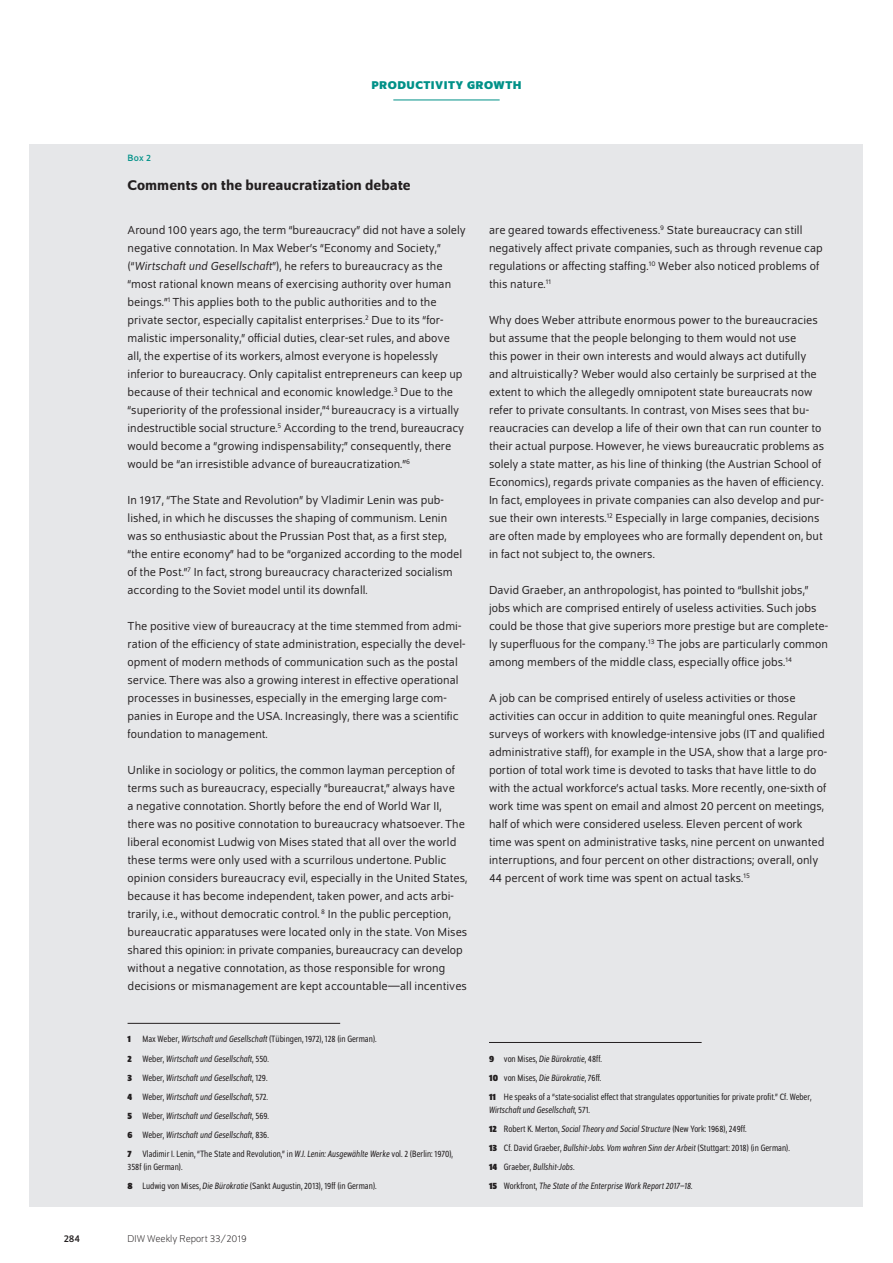
<style>
.page{position:relative;width:893px;height:1263px;background:#fff}
.page>*{position:absolute;margin:0;border:0;box-sizing:border-box;transform-origin:0 0}
.t1{font:500 15px "Schumpeter";color:#231f20}
.t2{font:12.3px/18px "Schumpeter Blond";letter-spacing:.005em;color:#231f20}
.t3{font:700 12px "Schumpeter";color:#009188}
.t4{font:300 10.5px "Schumpeter";color:#231f20}
.t5{font:10.5px "Schumpeter";color:#231f20}
.t6{font:italic semi-condensed 9.75px/19.2px "Schumpeter Blond";color:#231f20}
.t7{font:semi-condensed 9.75px/19.2px "Schumpeter Blond";color:#231f20}
.t8{font:9.75px "Schumpeter";color:#009188}
.s1{font-style:italic}
.s2{font-family:"Schumpeter";font-weight:700;font-style:normal}
.s3{font-style:normal}
.s4{font-family:"Schumpeter";font-weight:700}
</style>
<div class="page">
<hr style="left:393px;top:100px;width:107px;height:1px;background:#009188">
<div style="left:30px;top:144px;width:833px;height:1062px;background:#e6e7e9"></div>
<hr style="left:128px;top:1023px;width:212px;height:1px;background:#231f20">
<hr style="left:489px;top:1042px;width:213px;height:1px;background:#231f20">
<p class="t3" style="left:371px;top:79px;width:17px">PRODUCTIVITY</p>
<p class="t3" style="left:467px;top:79px;width:10px">GROWTH</p>
<p class="t8" style="left:128px;top:154px;width:25px">Box 2</p>
<p class="t1" style="left:128px;top:177px;width:285px">Comments on the bureaucratization debate</p>
<p class="t2" style="left:128px;top:221px;width:340px">Around 100 years ago, the term “bureaucracy” did not have a solely negative connotation. In Max Weber’s “Economy and Society,” (“<span class="s1">Wirtschaft und Gesellschaft</span>”), he refers to bureaucracy as the “most rational known means of exercising authority over human beings.”<sup>1</sup> This applies both to the public authorities and to the private sector, especially capitalist enterprises.<sup>2</sup> Due to its “for&shy;malistic impersonality,” official duties, clear-set rules, and above all, the expertise of its workers, almost everyone is hopelessly inferior to bureaucracy. Only capitalist entrepreneurs can keep up because of their technical and economic knowledge.<sup>3</sup> Due to the “superiority of the professional insider,”<sup>4</sup> bureaucracy is a virtually indestructible social structure.<sup>5</sup> According to the trend, bureaucracy would become a “growing indispensability;” consequently, there would be “an irresistible advance of bureaucratization.”<sup>6</sup></p>
<p class="t2" style="left:128px;top:491px;width:336px">In 1917, “The State and Revolution” by Vladimir Lenin was pub&shy;lished, in which he discusses the shaping of communism. Lenin was so enthusiastic about the Prussian Post that, as a first step, “the entire economy” had to be “organized according to the model of the Post.”<sup>7</sup> In fact, strong bureaucracy characterized socialism according to the Soviet model until its downfall.</p>
<p class="t2" style="left:128px;top:617px;width:340px">The positive view of bureaucracy at the time stemmed from admi&shy;ration of the efficiency of state administration, especially the devel&shy;opment of modern methods of communication such as the postal service. There was also a growing interest in effective operational processes in businesses, especially in the emerging large com&shy;panies in Europe and the USA. Increasingly, there was a scientific foundation to management.</p>
<p class="t2" style="left:128px;top:761px;width:341px">Unlike in sociology or politics, the common layman perception of terms such as bureaucracy, especially “bureaucrat,” always have<br>a negative connotation. Shortly before the end of World War II, there was no positive connotation to bureaucracy whatsoever. The liberal economist Ludwig von Mises stated that all over the world these terms were only used with a scurrilous undertone. Public opinion considers bureaucracy evil, especially in the United States, because it has become independent, taken power, and acts arbi&shy;trarily, i.e., without democratic control. <sup>8</sup> In the public perception, bureaucratic apparatuses were located only in the state. Von Mises shared this opinion: in private companies, bureaucracy can develop without a negative connotation, as those responsible for wrong decisions or mismanagement are kept accountable—all incentives</p>
<p class="t6" style="left:128px;top:1030px;width:327px"><span class="s2">1</span> <span class="s3">Max Weber,</span> Wirtschaft und Gesellschaft <span class="s3">(Tübingen, 1972), 128 (in German).<br></span><span class="s2">2</span> <span class="s3">Weber,</span> Wirtschaft und Gesellschaft<span class="s3">, 550.<br></span><span class="s2">3</span> <span class="s3">Weber,</span> Wirtschaft und Gesellschaft<span class="s3">, 129.<br></span><span class="s2">4</span> <span class="s3">Weber,</span> Wirtschaft und Gesellschaft<span class="s3">, 572.<br></span><span class="s2">5</span> <span class="s3">Weber,</span> Wirtschaft und Gesellschaft<span class="s3">, 569.<br></span><span class="s2">6</span> <span class="s3">Weber,</span> Wirtschaft und Gesellschaft<span class="s3">, 836.<br></span><span class="s2">7</span> <span class="s3">Vladimir I. Lenin, “The State and Revolution,” in</span> W.I. Lenin: Ausgewählte Werke <span class="s3">vol. 2 (Berlin: 1970),</span></p>
<p class="t7" style="left:128px;top:1157px;width:251px">358f (in German).<br><span class="s4">8</span> Ludwig von Mises, <span class="s1">Die Bürokratie</span> (Sankt Augustin, 2013), 19ff (in German).</p>
<p class="t5" style="left:64px;top:1233px;width:18px">284</p>
<p class="t4" style="left:128px;top:1234px;width:121px">DIW Weekly Report 33/2019</p>
<p class="t2" style="left:489px;top:221px;width:335px">are geared towards effectiveness.<sup>9</sup> State bureaucracy can still negatively affect private companies, such as through revenue cap regulations or affecting staffing.<sup>10</sup> Weber also noticed problems of this nature.<sup>11</sup></p>
<p class="t2" style="left:489px;top:311px;width:337px">Why does Weber attribute enormous power to the bureaucracies but assume that the people belonging to them would not use<br>this power in their own interests and would always act dutifully and altruistically? Weber would also certainly be surprised at the extent to which the allegedly omnipotent state bureaucrats now refer to private consultants. In contrast, von Mises sees that bu&shy;reaucracies can develop a life of their own that can run counter to their actual purpose. However, he views bureaucratic problems as solely a state matter, as his line of thinking (the Austrian School of Economics), regards private companies as the haven of efficiency.<br>In fact, employees in private companies can also develop and pur&shy;sue their own interests.<sup>12</sup> Especially in large companies, decisions are often made by employees who are formally dependent on, but in fact not subject to, the owners.</p>
<p class="t2" style="left:489px;top:581px;width:341px">David Graeber, an anthropologist, has pointed to “bullshit jobs,” jobs which are comprised entirely of useless activities. Such jobs could be those that give superiors more prestige but are complete&shy;ly superfluous for the company.<sup>13</sup> The jobs are particularly common among members of the middle class, especially office jobs.<sup>14</sup></p>
<p class="t2" style="left:489px;top:689px;width:340px">A job can be comprised entirely of useless activities or those activities can occur in addition to quite meaningful ones. Regular surveys of workers with knowledge-intensive jobs (IT and qualified administrative staff), for example in the USA, show that a large pro&shy;portion of total work time is devoted to tasks that have little to do with the actual workforce’s actual tasks. More recently, one-sixth of work time was spent on email and almost 20 percent on meetings, half of which were considered useless. Eleven percent of work time was spent on administrative tasks, nine percent on unwanted interruptions, and four percent on other distractions; overall, only 44 percent of work time was spent on actual tasks.<sup>15</sup></p>
<p class="t7" style="left:489px;top:1049px;width:324px"><span class="s4">9</span> von Mises, <span class="s1">Die Bürokratie</span>, 48ff.<br><span class="s4">10</span> von Mises, <span class="s1">Die Bürokratie</span>, 76ff.<br><span class="s4">11</span> He speaks of a “state-socialist effect that strangulates opportunities for private profit.” Cf. Weber,</p>
<p class="t6" style="left:489px;top:1100px;width:302px">Wirtschaft und Gesellschaft<span class="s3">, 571.<br></span><span class="s2">12</span> <span class="s3">Robert K. Merton,</span> Social Theory and Social Structure <span class="s3">(New York: 1968), 249ff.<br></span><span class="s2">13</span> <span class="s3">Cf. David Graeber,</span> Bullshit-Jobs. Vom wahren Sinn der Arbeit <span class="s3">(Stuttgart: 2018) (in German).<br></span><span class="s2">14</span> <span class="s3">Graeber,</span> Bullshit-Jobs<span class="s3">.<br></span><span class="s2">15</span> <span class="s3">Workfront,</span> The State of the Enterprise Work Report 2017–18.</p>
</div>
